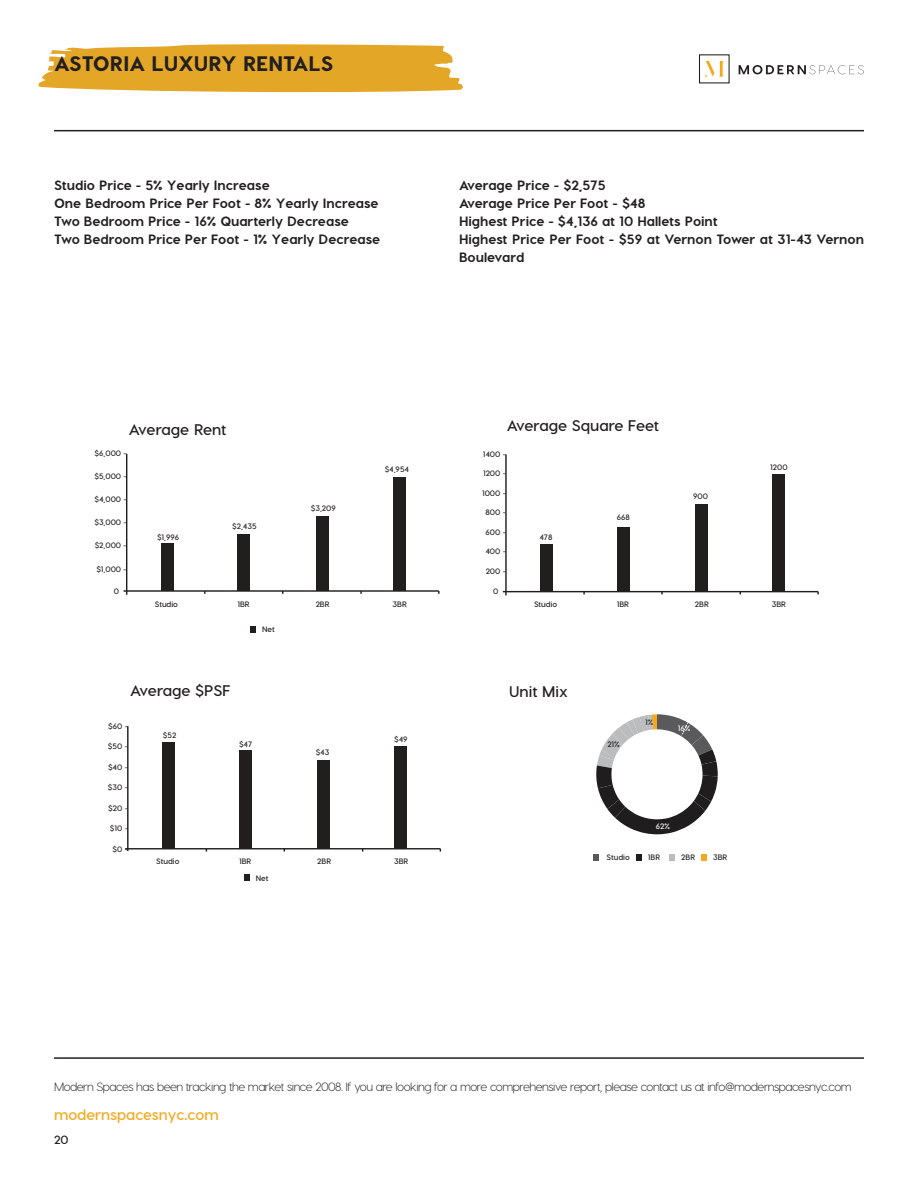
<style>
.page{position:relative;width:918px;height:1188px;background:#fff}
.page>*{position:absolute;margin:0;border:0;box-sizing:border-box;transform-origin:0 0}
.t1{font:800 21px "Visby CF";color:#231f20}
.t2{font:700 15.45px "Visby CF";color:#211e1e}
.t3{font:700 15px "Visby CF";color:#f5a81c}
.t4{font:800 13.5px/18px "Visby CF";color:#231f20}
.t5{font:300 12px "Visby CF";letter-spacing:-.04em;color:#231f20}
.t6{font:700 12px "Visby CF";color:#231f20}
.t7{font:700 7.8px "Visby CF";color:#211e1e}
.t8{font:700 7.8px "Visby CF";color:#fff}
</style>
<div class="page">
<svg style="left:38px;top:44px;width:425px;height:49px;background:#e6b141"></svg>
<svg style="left:704px;top:61px;width:20px;height:16px"></svg>
<svg style="left:739px;top:65px;width:125px;height:9px"></svg>
<hr style="left:54px;top:130px;width:810px;height:1px;background:#231f20">
<hr style="left:54px;top:1057px;width:810px;height:2px;background:#231f20">
<svg style="left:596px;top:714px;width:122px;height:121px"></svg>
<svg style="left:593px;top:854px;width:6px;height:6px"></svg>
<svg style="left:636px;top:854px;width:6px;height:6px"></svg>
<svg style="left:669px;top:854px;width:5px;height:6px"></svg>
<svg style="left:701px;top:854px;width:6px;height:6px"></svg>
<div style="left:617px;top:527px;width:12px;height:65px;background:#211e1e"></div>
<div style="left:540px;top:545px;width:13px;height:47px;background:#211e1e"></div>
<div style="left:695px;top:504px;width:13px;height:88px;background:#211e1e"></div>
<div style="left:772px;top:474px;width:13px;height:118px;background:#211e1e"></div>
<hr style="left:503px;top:591px;width:315px;height:1px;background:#211e1e">
<hr style="left:505px;top:454px;width:2px;height:141px;background:#211e1e">
<hr style="left:127px;top:726px;width:2px;height:125px;background:#211e1e">
<svg style="left:244px;top:875px;width:6px;height:6px"></svg>
<div style="left:239px;top:751px;width:13px;height:98px;background:#211e1e"></div>
<div style="left:162px;top:742px;width:13px;height:107px;background:#211e1e"></div>
<div style="left:317px;top:760px;width:13px;height:89px;background:#211e1e"></div>
<div style="left:394px;top:747px;width:13px;height:102px;background:#211e1e"></div>
<hr style="left:125px;top:848px;width:315px;height:1px;background:#211e1e">
<svg style="left:250px;top:626px;width:6px;height:6px"></svg>
<div style="left:237px;top:535px;width:13px;height:56px;background:#211e1e"></div>
<div style="left:161px;top:544px;width:12px;height:47px;background:#211e1e"></div>
<div style="left:316px;top:517px;width:12px;height:74px;background:#211e1e"></div>
<div style="left:393px;top:478px;width:13px;height:113px;background:#211e1e"></div>
<hr style="left:124px;top:590px;width:315px;height:2px;background:#211e1e">
<hr style="left:126px;top:454px;width:1px;height:141px;background:#211e1e">
<p class="t1" style="left:54px;top:50px;width:281px">ASTORIA LUXURY RENTALS</p>
<p class="t4" style="left:54px;top:176px;width:217px">Studio Price - 5% Yearly Increase</p>
<p class="t4" style="left:54px;top:194px;width:328px">One Bedroom Price Per Foot - 8% Yearly Increase<br>Two Bedroom Price - 16% Quarterly Decrease<br>Two Bedroom Price Per Foot - 1% Yearly Decrease</p>
<p class="t4" style="left:459px;top:176px;width:148px">Average Price - $2,575</p>
<p class="t4" style="left:459px;top:194px;width:188px">Average Price Per Foot - $48</p>
<p class="t4" style="left:459px;top:212px;width:260px">Highest Price - $4,136 at 10 Hallets Point</p>
<p class="t4" style="left:459px;top:230px;width:406px">Highest Price Per Foot - $59 at Vernon Tower at 31-43 Vernon<br>Boulevard</p>
<p class="t2" style="left:129px;top:420px;width:99px">Average Rent</p>
<p class="t2" style="left:507px;top:416px;width:154px">Average Square Feet</p>
<p class="t7" style="left:95px;top:449px;width:34px">$6,000 -</p>
<p class="t7" style="left:94px;top:472px;width:34px">$5,000 -</p>
<p class="t7" style="left:95px;top:495px;width:34px">$4,000 -</p>
<p class="t7" style="left:94px;top:518px;width:34px">$3,000 -</p>
<p class="t7" style="left:95px;top:541px;width:33px">$2,000 -</p>
<p class="t7" style="left:96px;top:564px;width:32px">$1,000 -</p>
<p class="t7" style="left:157px;top:532px;width:24px">$1,996</p>
<p class="t7" style="left:232px;top:522px;width:26px">$2,435</p>
<p class="t7" style="left:311px;top:503px;width:26px">$3,209</p>
<p class="t7" style="left:385px;top:464px;width:26px">$4,954</p>
<p class="t7" style="left:483px;top:449px;width:25px">1400 -</p>
<p class="t7" style="left:483px;top:469px;width:24px">1200 -</p>
<p class="t7" style="left:482px;top:488px;width:25px">1000 -</p>
<p class="t7" style="left:486px;top:508px;width:22px">800 -</p>
<p class="t7" style="left:486px;top:527px;width:22px">600 -</p>
<p class="t7" style="left:485px;top:547px;width:22px">400 -</p>
<p class="t7" style="left:486px;top:566px;width:22px">200 -</p>
<p class="t7" style="left:539px;top:532px;width:14px">478</p>
<p class="t7" style="left:617px;top:513px;width:15px">668</p>
<p class="t7" style="left:693px;top:491px;width:16px">900</p>
<p class="t7" style="left:770px;top:462px;width:19px">1200</p>
<p class="t7" style="left:114px;top:586px;width:7px">0</p>
<p class="t7" style="left:493px;top:587px;width:7px">0</p>
<p class="t7" style="left:155px;top:599px;width:25px">Studio</p>
<p class="t7" style="left:237px;top:599px;width:14px">1BR</p>
<p class="t7" style="left:316px;top:599px;width:16px">2BR</p>
<p class="t7" style="left:393px;top:599px;width:16px">3BR</p>
<p class="t7" style="left:534px;top:600px;width:25px">Studio</p>
<p class="t7" style="left:617px;top:600px;width:14px">1BR</p>
<p class="t7" style="left:695px;top:600px;width:16px">2BR</p>
<p class="t7" style="left:772px;top:600px;width:16px">3BR</p>
<p class="t7" style="left:262px;top:624px;width:14px">Net</p>
<p class="t2" style="left:130px;top:681px;width:102px">Average $PSF</p>
<p class="t2" style="left:509px;top:682px;width:60px">Unit Mix</p>
<p class="t7" style="left:108px;top:721px;width:21px">$60 -</p>
<p class="t7" style="left:108px;top:742px;width:21px">$50 -</p>
<p class="t7" style="left:108px;top:762px;width:21px">$40 -</p>
<p class="t7" style="left:108px;top:782px;width:21px">$30 -</p>
<p class="t7" style="left:108px;top:803px;width:21px">$20 -</p>
<p class="t7" style="left:110px;top:823px;width:19px">$10 -</p>
<p class="t7" style="left:112px;top:844px;width:17px">$0 -</p>
<p class="t7" style="left:163px;top:730px;width:15px">$52</p>
<p class="t7" style="left:239px;top:739px;width:15px">$47</p>
<p class="t7" style="left:316px;top:747px;width:15px">$43</p>
<p class="t7" style="left:394px;top:734px;width:15px">$49</p>
<p class="t7" style="left:607px;top:739px;width:14px">21%</p>
<p class="t7" style="left:645px;top:718px;width:10px">1%</p>
<p class="t8" style="left:678px;top:724px;width:14px">16%</p>
<p class="t8" style="left:656px;top:822px;width:16px">62%</p>
<p class="t7" style="left:156px;top:857px;width:25px">Studio</p>
<p class="t7" style="left:239px;top:857px;width:14px">1BR</p>
<p class="t7" style="left:317px;top:857px;width:16px">2BR</p>
<p class="t7" style="left:394px;top:857px;width:16px">3BR</p>
<p class="t7" style="left:607px;top:853px;width:25px">Studio</p>
<p class="t7" style="left:648px;top:853px;width:14px">1BR</p>
<p class="t7" style="left:681px;top:853px;width:16px">2BR</p>
<p class="t7" style="left:713px;top:853px;width:16px">3BR</p>
<p class="t7" style="left:256px;top:873px;width:14px">Net</p>
<p class="t5" style="left:54px;top:1080px;width:799px">Modern Spaces has been tracking the market since 2008. If you are looking for a more comprehensive report, please contact us at info@modernspacesnyc.com</p>
<p class="t3" style="left:54px;top:1105px;width:166px">modernspacesnyc.com</p>
<p class="t6" style="left:54px;top:1132px;width:16px">20</p>
</div>
